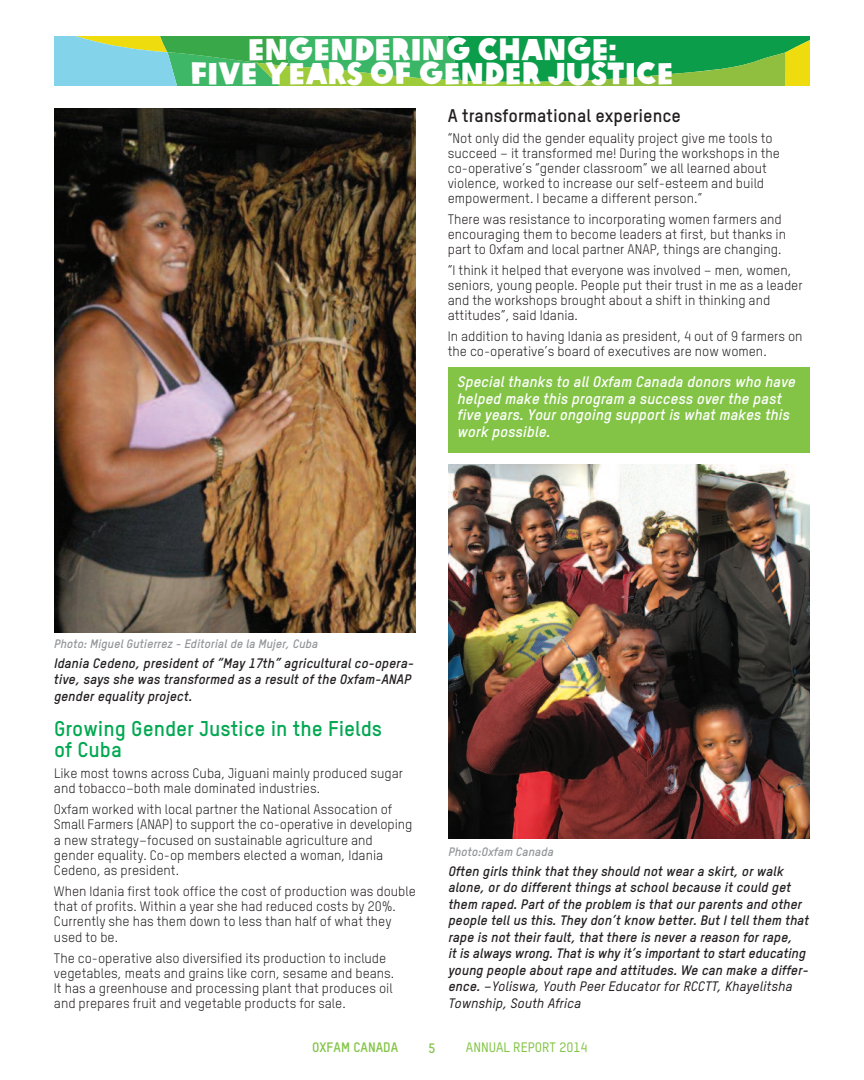
<style>
.page{position:relative;width:864px;height:1080px;background:#fff}
.page>*{position:absolute;margin:0;border:0;box-sizing:border-box;transform-origin:0 0}
.t1{font:30px/24px "Oxfam Global Headline";color:#fff;text-align:center}
.t2{font:700 21px/21px "Oxfam TSTARPRO";color:#00a851}
.t3{font:700 18px "Oxfam TSTARPRO";color:#231f20}
.t4{font:italic 700 15px/16.5px "Oxfam TSTARPRO";color:#fff}
.t5{font:13.5px/15.1px "Oxfam TSTARPRO";color:#231f20}
.t6{font:italic 700 13.5px/16.5px "Oxfam TSTARPRO";color:#231f20}
.t7{font:500 13.5px "Oxfam TSTARPRO";color:#83c447}
.t8{font:700 13.5px "Oxfam TSTARPRO";color:#83c447}
.t9{font:italic 700 12px "Oxfam TSTARPRO";color:#939598}
.s1{font-weight:500}
</style>
<div class="page">
<svg style="left:54px;top:36px;width:756px;height:50px;background:#4bb462"></svg>
<img style="left:54px;top:108px;width:362px;height:524px">
<img style="left:449px;top:464px;width:361px;height:375px">
<div style="left:448px;top:367px;width:362px;height:85px;background:#83c447"></div>
<h1 class="t1" style="left:190px;top:34px;width:485px">ENGENDERING CHANGE:<br>FIVE YEARS OF GENDER JUSTICE</h1>
<h3 class="t3" style="left:448px;top:105px;width:235px">A transformational experience</h3>
<p class="t5" style="left:448px;top:131px;width:334px">“Not only did the gender equality project give me tools to succeed – it transformed me! During the workshops in the co-operative’s “gender classroom” we all learned about violence, worked to increase our self-esteem and build empowerment. I became a different person.”</p>
<p class="t5" style="left:448px;top:212px;width:340px">There was resistance to incorporating women farmers and encouraging them to become leaders at first, but thanks in part to Oxfam and local partner ANAP, things are changing.</p>
<p class="t5" style="left:448px;top:263px;width:356px">“I think it helped that everyone was involved – men, women, seniors, young people. People put their trust in me as a leader and the workshops brought about a shift in thinking and attitudes”, said Idania.</p>
<p class="t5" style="left:448px;top:329px;width:356px">In addition to having Idania as president, 4 out of 9 farmers on the co-operative’s board of executives are now women.</p>
<p class="t4" style="left:457px;top:374px;width:340px">Special thanks to all Oxfam Canada donors who have helped make this program a success over the past five years. Your ongoing support is what makes this work possible.</p>
<p class="t9" style="left:54px;top:637px;width:266px">Photo: Miguel Gutierrez - Editorial de la Mujer, Cuba</p>
<p class="t6" style="left:54px;top:655px;width:361px">Idania Cedeno, president of “May 17th” agricultural co-opera&shy;tive, says she was transformed as a result of the Oxfam-ANAP gender equality project.</p>
<h2 class="t2" style="left:54px;top:718px;width:330px">Growing Gender Justice in the Fields of Cuba</h2>
<p class="t5" style="left:54px;top:766px;width:351px">Like most towns across Cuba, Jiguani mainly produced sugar and tobacco–both male dominated industries.</p>
<p class="t5" style="left:54px;top:802px;width:360px">Oxfam worked with local partner the National Assocation of Small Farmers (ANAP) to support the co-operative in developing a new strategy–focused on sustainable agriculture and gender equality. Co-op members elected a woman, Idania Cedeno, as president.</p>
<p class="t5" style="left:54px;top:884px;width:363px">When Idania first took office the cost of production was double that of profits. Within a year she had reduced costs by 20%.<br>Currently she has them down to less than half of what they used to be.</p>
<p class="t5" style="left:54px;top:950px;width:342px">The co-operative also diversified its production to include vegetables, meats and grains like corn, sesame and beans.<br>It has a greenhouse and processing plant that produces oil and prepares fruit and vegetable products for sale.</p>
<p class="t8" style="left:312px;top:1040px;width:87px">OXFAM CANADA</p>
<p class="t9" style="left:448px;top:845px;width:107px">Photo:Oxfam Canada</p>
<p class="t6" style="left:448px;top:863px;width:362px">Often girls think that they should not wear a skirt, or walk alone, or do different things at school because it could get them raped. Part of the problem is that our parents and other people tell us this. They don’t know better. But I tell them that rape is not their fault, that there is never a reason for rape,<br>it is always wrong. That is why it’s important to start educating young people about rape and attitudes. We can make a differ&shy;ence. <span class="s1">–Yoliswa, Youth Peer Educator for RCCTT, Khayelitsha Township, South Africa</span></p>
<p class="t8" style="left:429px;top:1040px;width:8px">5</p>
<p class="t7" style="left:466px;top:1040px;width:123px">ANNUAL REPORT 2014</p>
</div>
